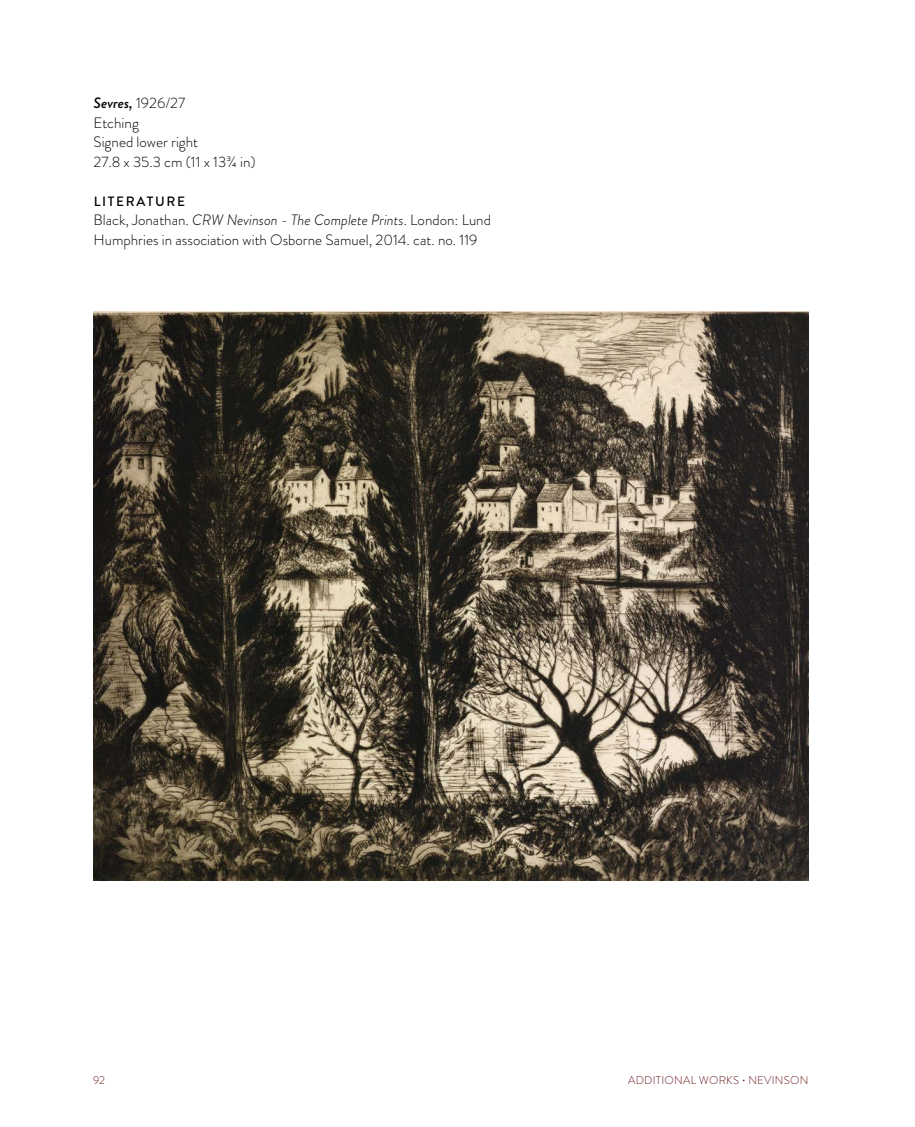
<style>
.page{position:relative;width:915px;height:1127px;background:#fff}
.page>*{position:absolute;margin:0;border:0;box-sizing:border-box;transform-origin:0 0}
.t1{font:300 15px/19.5px "Brandon Grotesque";color:#000}
.t2{font:500 13.5px "Brandon Grotesque";letter-spacing:.125em;color:#000}
.t3{font:300 11.25px "Brandon Grotesque";letter-spacing:.02em;color:#68181d}
.s1{font-weight:500;font-style:italic}
.s2{font-style:italic}
</style>
<div class="page">
<img style="left:94px;top:311px;width:714px;height:569px">
<p class="t1" style="left:94px;top:93px;width:163px"><span class="s1">Sevres,</span> 1926/27<br>Etching<br>Signed lower right<br>27.8 x 35.3 cm (11 x 13¾ in)</p>
<p class="t2" style="left:94px;top:192px;width:93px">LITERATURE</p>
<p class="t1" style="left:94px;top:210px;width:399px">Black, Jonathan. <span class="s2">CRW Nevinson - The Complete Prints</span>. London: Lund<br>Humphries in association with Osborne Samuel, 2014. cat. no. 119</p>
<p class="t3" style="left:93px;top:1072px;width:14px">92</p>
<p class="t3" style="left:628px;top:1072px;width:182px">ADDITIONAL WORKS • NEVINSON</p>
</div>
